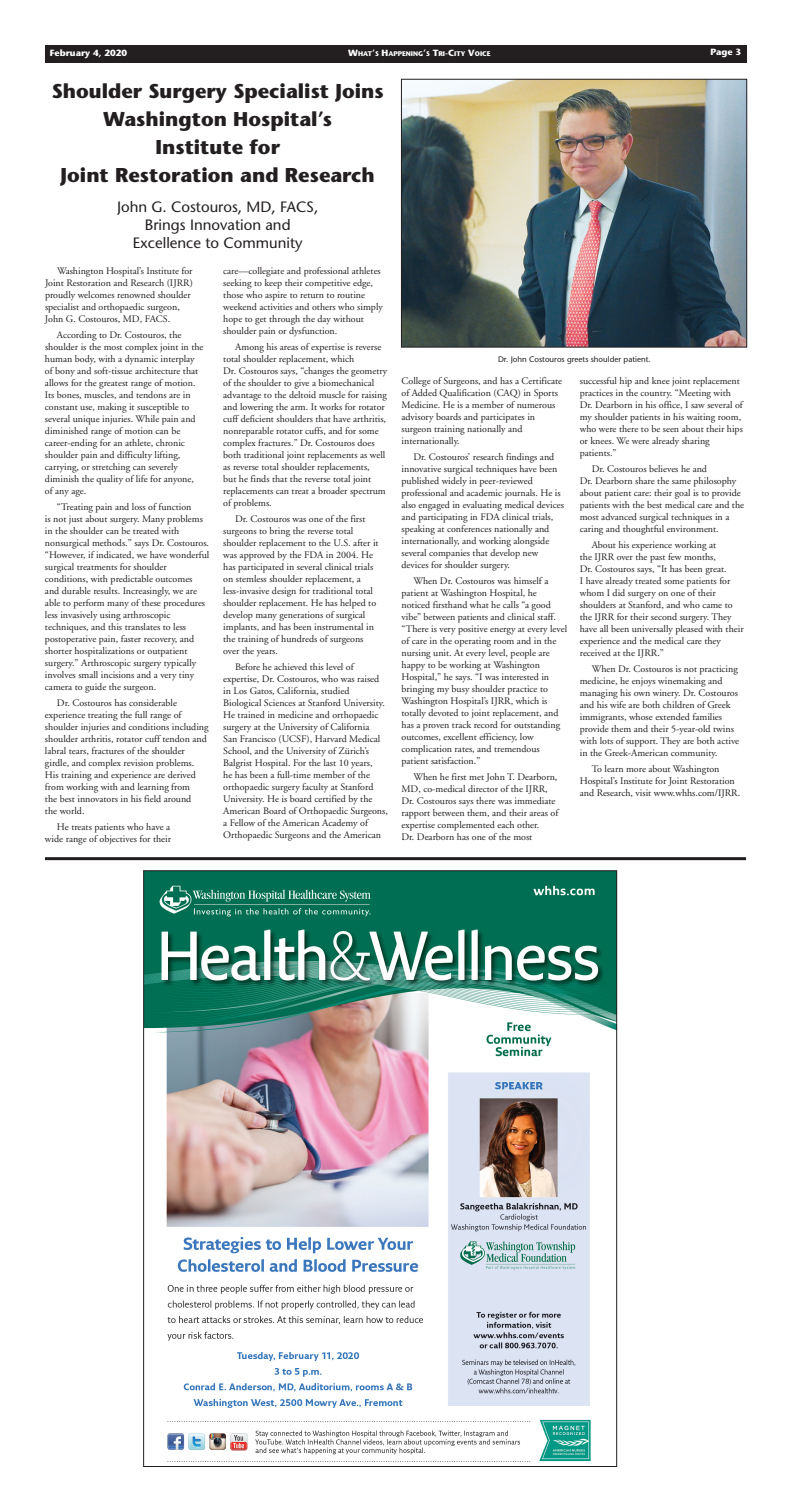
<style>
.page{position:relative;width:792px;height:1512px;background:#fff}
.page>*{position:absolute;margin:0;border:0;box-sizing:border-box;transform-origin:0 0}
.t1{font:700 20px/28px "Stone Sans";color:#231f20;text-align:center}
.t2{font:15px/18px "Stone Sans";color:#231f20;text-align:center}
.t3{font:10px/12px "Adobe Garamond";color:#231f20}
.t4{font:700 9px "Stone Sans";color:#fff}
.t5{font:8px "Stone Sans";color:#231f20}
.t6{font:700 6.8px "Stone Sans";color:#fff}
.s1{font-size:9px}
</style>
<div class="page">
<div style="left:46px;top:45px;width:701px;height:18px;background:#231f20"></div>
<img style="left:403px;top:81px;width:342px;height:264px">
<div style="left:401px;top:79px;width:346px;height:268px;border:1px solid #231f20"></div>
<hr style="left:45px;top:857px;width:701px;height:3px;background:#231f20">
<img style="left:145px;top:872px;width:470px;height:590px">
<p class="t4" style="left:50px;top:49px;width:79px">February 4, 2020</p>
<p class="t6" style="left:348px;top:51px;width:144px"><span class="s1">W</span>HAT<span class="s1">’</span>S <span class="s1">H</span>APPENING<span class="s1">’</span>S <span class="s1">T</span>RI<span class="s1">-C</span>ITY <span class="s1">V</span>OICE</p>
<p class="t4" style="left:710px;top:49px;width:32px">Page 3</p>
<h1 class="t1" style="left:52px;top:79px;width:334px">Shoulder Surgery Specialist Joins<br>Washington Hospital’s<br>Institute for<br>Joint Restoration and Research</h1>
<h2 class="t2" style="left:117px;top:200px;width:203px">John G. Costouros, MD, FACS,<br>Brings Innovation and<br>Excellence to Community</h2>
<p class="t3" style="left:45px;top:266px;width:149px;text-indent:12px">Washington Hospital’s Institute for Joint Restoration and Research (IJRR) proudly welcomes renowned shoulder specialist and orthopaedic surgeon, John G. Costouros, MD, FACS.</p>
<p class="t3" style="left:45px;top:330px;width:160px;text-indent:12px">According to Dr. Costouros, the shoulder is the most complex joint in the human body, with a dynamic interplay of bony and soft-tissue architecture that allows for the greatest range of motion.<br>Its bones, muscles, and tendons are in constant use, making it susceptible to several unique injuries. While pain and diminished range of motion can be career-ending for an athlete, chronic shoulder pain and difficulty lifting, carrying, or stretching can severely diminish the quality of life for anyone, of any age.</p>
<p class="t3" style="left:45px;top:502px;width:166px;text-indent:12px">“Treating pain and loss of function<br>is not just about surgery. Many problems in the shoulder can be treated with nonsurgical methods.” says Dr. Costouros. “However, if indicated, we have wonderful surgical treatments for shoulder conditions, with predictable outcomes and durable results. Increasingly, we are able to perform many of these procedures less invasively using arthroscopic techniques, and this translates to less postoperative pain, faster recovery, and shorter hospitalizations or outpatient surgery.” Arthroscopic surgery typically involves small incisions and a very tiny camera to guide the surgeon.</p>
<p class="t3" style="left:45px;top:698px;width:165px;text-indent:12px">Dr. Costouros has considerable experience treating the full range of shoulder injuries and conditions including shoulder arthritis, rotator cuff tendon and labral tears, fractures of the shoulder girdle, and complex revision problems.<br>His training and experience are derived from working with and learning from<br>the best innovators in his field around<br>the world.</p>
<p class="t3" style="left:45px;top:822px;width:128px;text-align:right">He treats patients who have a wide range of objectives for their</p>
<p class="t3" style="left:223px;top:266px;width:161px">care—collegiate and professional athletes seeking to keep their competitive edge, those who aspire to return to routine weekend activities and others who simply hope to get through the day without shoulder pain or dysfunction.</p>
<p class="t3" style="left:223px;top:342px;width:166px;text-indent:12px">Among his areas of expertise is reverse total shoulder replacement, which<br>Dr. Costouros says, “changes the geometry of the shoulder to give a biomechanical advantage to the deltoid muscle for raising and lowering the arm. It works for rotator cuff deficient shoulders that have arthritis, nonreparable rotator cuffs, and for some complex fractures.” Dr. Costouros does both traditional joint replacements as well as reverse total shoulder replacements,<br>but he finds that the reverse total joint replacements can treat a broader spectrum of problems.</p>
<p class="t3" style="left:223px;top:514px;width:157px;text-indent:12px">Dr. Costouros was one of the first surgeons to bring the reverse total shoulder replacement to the U.S. after it was approved by the FDA in 2004. He has participated in several clinical trials on stemless shoulder replacement, a less-invasive design for traditional total shoulder replacement. He has helped to develop many generations of surgical implants, and has been instrumental in the training of hundreds of surgeons over the years.</p>
<p class="t3" style="left:223px;top:662px;width:166px;text-indent:12px">Before he achieved this level of expertise, Dr. Costouros, who was raised in Los Gatos, California, studied Biological Sciences at Stanford University.<br>He trained in medicine and orthopaedic surgery at the University of California<br>San Francisco (UCSF), Harvard Medical School, and the University of Zürich’s Balgrist Hospital. For the last 10 years,<br>he has been a full-time member of the orthopaedic surgery faculty at Stanford University. He is board certified by the American Board of Orthopaedic Surgeons, a Fellow of the American Academy of Orthopaedic Surgeons and the American</p>
<p class="t5" style="left:498px;top:356px;width:154px">Dr. John Costouros greets shoulder patient.</p>
<p class="t3" style="left:402px;top:375px;width:162px">College of Surgeons, and has a Certificate of Added Qualification (CAQ) in Sports Medicine. He is a member of numerous advisory boards and participates in surgeon training nationally and internationally.</p>
<p class="t3" style="left:402px;top:451px;width:164px;text-indent:12px">Dr. Costouros’ research findings and innovative surgical techniques have been published widely in peer-reviewed professional and academic journals. He is also engaged in evaluating medical devices and participating in FDA clinical trials, speaking at conferences nationally and internationally, and working alongside several companies that develop new devices for shoulder surgery.</p>
<p class="t3" style="left:402px;top:575px;width:167px;text-indent:12px">When Dr. Costouros was himself a patient at Washington Hospital, he noticed firsthand what he calls “a good vibe” between patients and clinical staff. “There is very positive energy at every level of care in the operating room and in the nursing unit. At every level, people are happy to be working at Washington Hospital,” he says. “I was interested in bringing my busy shoulder practice to Washington Hospital’s IJRR, which is totally devoted to joint replacement, and has a proven track record for outstanding outcomes, excellent efficiency, low complication rates, and tremendous patient satisfaction.”</p>
<p class="t3" style="left:402px;top:771px;width:158px;text-indent:12px">When he first met John T. Dearborn, MD, co-medical director of the IJRR, Dr. Costouros says there was immediate rapport between them, and their areas of expertise complemented each other.<br>Dr. Dearborn has one of the most</p>
<p class="t3" style="left:580px;top:375px;width:165px">successful hip and knee joint replacement practices in the country. “Meeting with Dr. Dearborn in his office, I saw several of my shoulder patients in his waiting room, who were there to be seen about their hips or knees. We were already sharing patients.”</p>
<p class="t3" style="left:580px;top:463px;width:166px;text-indent:12px">Dr. Costouros believes he and<br>Dr. Dearborn share the same philosophy about patient care: their goal is to provide patients with the best medical care and the most advanced surgical techniques in a caring and thoughtful environment.</p>
<p class="t3" style="left:580px;top:539px;width:165px;text-indent:12px">About his experience working at<br>the IJRR over the past few months,<br>Dr. Costouros says, “It has been great.<br>I have already treated some patients for whom I did surgery on one of their shoulders at Stanford, and who came to the IJRR for their second surgery. They have all been universally pleased with their experience and the medical care they received at the IJRR.”</p>
<p class="t3" style="left:580px;top:663px;width:161px;text-indent:12px">When Dr. Costouros is not practicing medicine, he enjoys winemaking and managing his own winery. Dr. Costouros and his wife are both children of Greek immigrants, whose extended families provide them and their 5-year-old twins with lots of support. They are both active in the Greek-American community.</p>
<p class="t3" style="left:580px;top:763px;width:162px;text-indent:12px">To learn more about Washington<br>Hospital’s Institute for Joint Restoration and Research, visit www.whhs.com/IJRR.</p>
</div>
